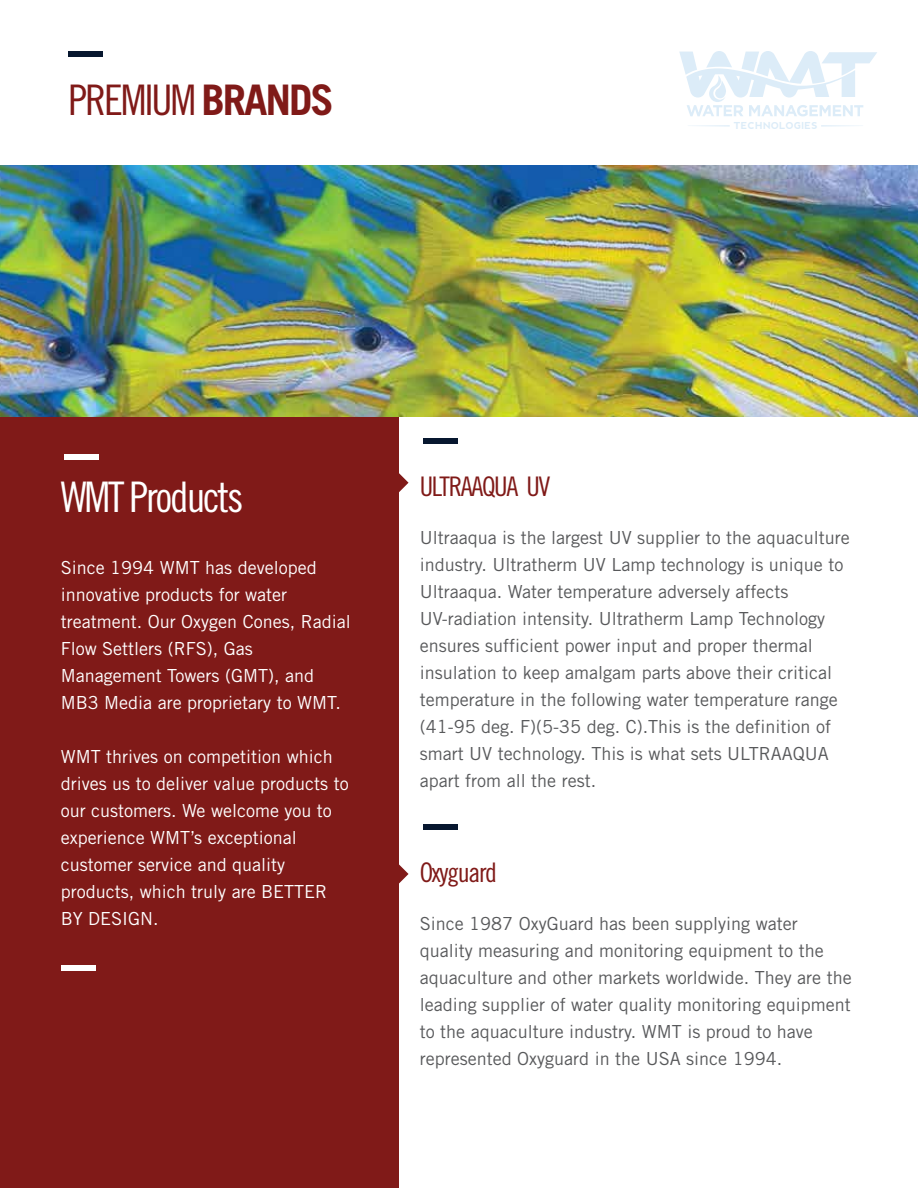
<style>
.page{position:relative;width:918px;height:1188px;background:#fff}
.page>*{position:absolute;margin:0;border:0;box-sizing:border-box;transform-origin:0 0}
.t1{font:42.15px "Trade Gothic Cond Eighteen";letter-spacing:-.05em;color:#801a18}
.t2{font:42.15px "Trade Gothic Cond Eighteen";letter-spacing:-.05em;color:#fff}
.t3{font:27px "Trade Gothic Cond Eighteen";letter-spacing:-.05em;color:#801a18}
.t4{font:18px/27px "Trade Gothic";color:#58595b}
.t5{font:18px/27px "Trade Gothic";color:#fff}
.t6{font:700 9.6px "nevis";letter-spacing:.035em;color:#dcecf8}
.s1{font-family:"Trade Gothic";font-weight:700}
</style>
<div class="page">
<div style="left:0;top:417px;width:399px;height:771px;background:#801a18"></div>
<div style="left:64px;top:454px;width:35px;height:6px;background:#fff"></div>
<div style="left:61px;top:965px;width:35px;height:6px;background:#fff"></div>
<div style="left:69px;top:51px;width:34px;height:6px;background:#07172f"></div>
<div style="left:423px;top:438px;width:35px;height:6px;background:#07172f"></div>
<div style="left:423px;top:824px;width:35px;height:6px;background:#07172f"></div>
<img style="left:0;top:165px;width:918px;height:252px">
<svg style="left:399px;top:473px;width:10px;height:19px"></svg>
<svg style="left:399px;top:864px;width:10px;height:20px"></svg>
<svg style="left:689px;top:125px;width:41px;height:1px"></svg>
<svg style="left:821px;top:125px;width:41px;height:1px"></svg>
<svg style="left:679px;top:51px;width:198px;height:65px"></svg>
<h1 class="t1" style="left:69px;top:75px;width:267px">PREMIUM <span class="s1">BRANDS</span></h1>
<p class="t6" style="left:734px;top:121px;width:85px">TECHNOLOGIES</p>
<h1 class="t2" style="left:61px;top:472px;width:184px">WMT Products</h1>
<p class="t5" style="left:61px;top:554px;width:291px">Since 1994 WMT has developed innovative products for water treatment. Our Oxygen Cones, Radial<br>Flow Settlers (RFS), Gas<br>Management Towers (GMT), and<br>MB3 Media are proprietary to WMT.</p>
<p class="t5" style="left:61px;top:743px;width:289px">WMT thrives on competition which drives us to deliver value products to our customers. We welcome you to experience WMT’s exceptional customer service and quality products, which truly are BETTER<br>BY DESIGN.</p>
<h2 class="t3" style="left:420px;top:470px;width:132px">ULTRAAQUA UV</h2>
<p class="t4" style="left:420px;top:523px;width:431px">Ultraaqua is the largest UV supplier to the aquaculture industry. Ultratherm UV Lamp technology is unique to Ultraaqua. Water temperature adversely affects UV-radiation intensity. Ultratherm Lamp Technology ensures sufficient power input and proper thermal insulation to keep amalgam parts above their critical temperature in the following water temperature range (41-95 deg. F)(5-35 deg. C).This is the definition of smart UV technology. This is what sets ULTRAAQUA apart from all the rest.</p>
<h2 class="t3" style="left:420px;top:857px;width:79px">Oxyguard</h2>
<p class="t4" style="left:420px;top:910px;width:433px">Since 1987 OxyGuard has been supplying water quality measuring and monitoring equipment to the aquaculture and other markets worldwide. They are the leading supplier of water quality monitoring equipment to the aquaculture industry. WMT is proud to have represented Oxyguard in the USA since 1994.</p>
</div>
